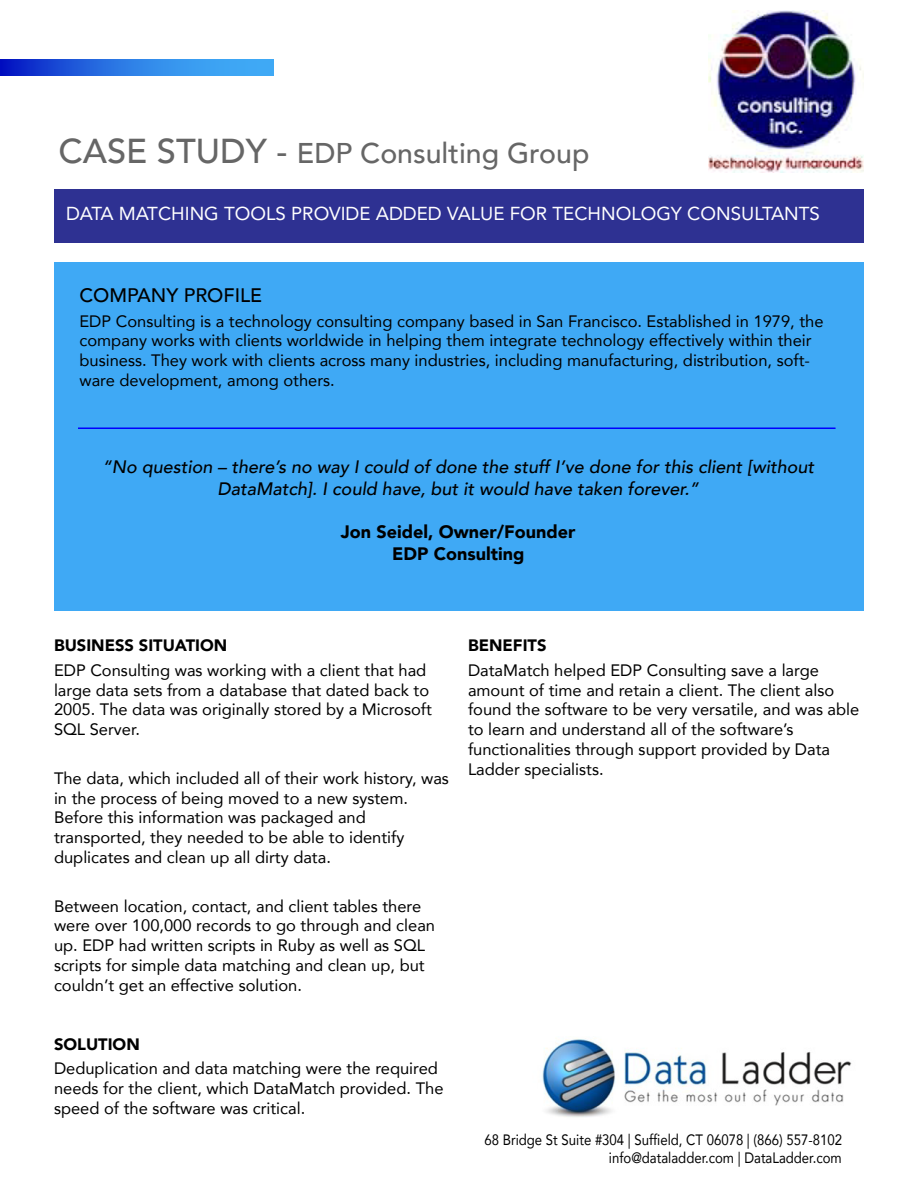
<style>
.page{position:relative;width:918px;height:1188px;background:#fff}
.page>*{position:absolute;margin:0;border:0;box-sizing:border-box;transform-origin:0 0}
.t1{font:500 28.5px "Avenir";color:#666}
.t2{font:500 19.5px "Avenir";color:#000}
.t3{font:18.75px "Avenir";color:#fff}
.t4{font:italic 500 18px/21.6px "Avenir";color:#000;text-align:center}
.t5{font:900 18px/21.6px "Avenir";color:#000;text-align:center}
.t6{font:16.5px/19.8px "Avenir";color:#000}
.t7{font:900 16.5px "Avenir";color:#000}
.t8{font:15px/18px "Avenir";color:#000;text-align:right;scale:.88 1}
.s1{font-size:34.5px}
</style>
<div class="page">
<div style="left:54px;top:262px;width:810px;height:348px;background:#3fa9f5"></div>
<svg style="left:0;top:59px;width:273px;height:17px;background:#2a75e3"></svg>
<div style="left:54px;top:189px;width:810px;height:54px;background:#2e3192"></div>
<img style="left:542px;top:1039px;width:310px;height:78px">
<hr style="left:78px;top:428px;width:758px;height:1px;background:#00f">
<img style="left:708px;top:10px;width:156px;height:162px">
<h1 class="t1" style="left:58px;top:128px;width:532px"><span class="s1">CASE STUDY -</span> EDP Consulting Group</h1>
<p class="t3" style="left:66px;top:198px;width:756px">DATA MATCHING TOOLS PROVIDE ADDED VALUE FOR TECHNOLOGY CONSULTANTS</p>
<p class="t2" style="left:79px;top:279px;width:184px">COMPANY PROFILE</p>
<p class="t6" style="left:79px;top:310px;width:746px">EDP Consulting is a technology consulting company based in San Francisco. Established in 1979, the company works with clients worldwide in helping them integrate technology effectively within their business. They work with clients across many industries, including manufacturing, distribution, soft&shy;ware development, among others.</p>
<p class="t4" style="left:102px;top:457px;width:713px">“No question – there’s no way I could of done the stuff I’ve done for this client [without<br>DataMatch]. I could have, but it would have taken forever.”</p>
<p class="t5" style="left:341px;top:521px;width:236px">Jon Seidel, Owner/Founder<br>EDP Consulting</p>
<p class="t7" style="left:54px;top:632px;width:175px">BUSINESS SITUATION</p>
<p class="t6" style="left:54px;top:660px;width:379px">EDP Consulting was working with a client that had large data sets from a database that dated back to 2005. The data was originally stored by a Microsoft SQL Server.</p>
<p class="t6" style="left:54px;top:768px;width:396px">The data, which included all of their work history, was in the process of being moved to a new system.<br>Before this information was packaged and transported, they needed to be able to identify duplicates and clean up all dirty data.</p>
<p class="t6" style="left:54px;top:895px;width:383px">Between location, contact, and client tables there were over 100,000 records to go through and clean up. EDP had written scripts in Ruby as well as SQL scripts for simple data matching and clean up, but couldn’t get an effective solution.</p>
<p class="t7" style="left:54px;top:1030px;width:87px">SOLUTION</p>
<p class="t6" style="left:54px;top:1058px;width:391px">Deduplication and data matching were the required needs for the client, which DataMatch provided. The speed of the software was critical.</p>
<p class="t7" style="left:468px;top:632px;width:80px">BENEFITS</p>
<p class="t6" style="left:468px;top:660px;width:393px">DataMatch helped EDP Consulting save a large amount of time and retain a client. The client also found the software to be very versatile, and was able to learn and understand all of the software’s functionalities through support provided by Data Ladder specialists.</p>
<p class="t8" style="left:485px;top:1130px;width:408px">68 Bridge St Suite #304 | Suffield, CT 06078 | (866) 557-8102 info@dataladder.com | DataLadder.com</p>
</div>
